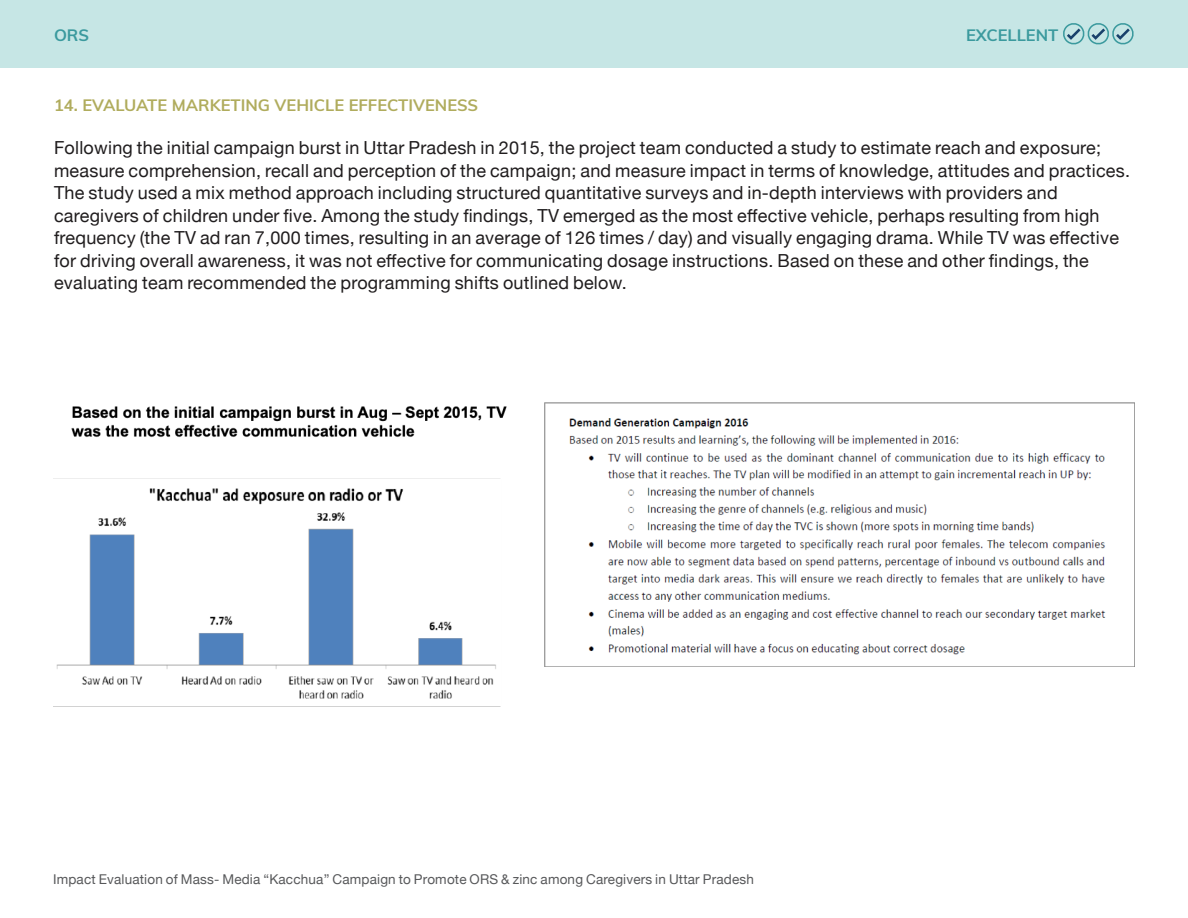
<style>
.page{position:relative;width:1188px;height:918px;background:#fff}
.page>*{position:absolute;margin:0;border:0;box-sizing:border-box;transform-origin:0 0}
.body{font:18px/22.5px "Helvetica Neue";letter-spacing:.015em;color:#201d1e}
.best_practice_header{font:700 16.5px "Muli";color:#b0ac5d}
.t1{font:700 16.5px "Muli";color:#3b9a9e}
.citation{font:13.5px "Helvetica Neue";letter-spacing:.015em;color:#57585a}
</style>
<div class="page">
<div style="left:0;top:0;width:1188px;height:68px;background:#c6e6e5"></div>
<svg style="left:1063px;top:23px;width:71px;height:22px"></svg>
<img style="left:53px;top:406px;width:454px;height:301px">
<img style="left:544px;top:403px;width:591px;height:263px">
<p class="t1" style="left:54px;top:23px;width:37px">ORS</p>
<p class="t1" style="left:966px;top:23px;width:94px">EXCELLENT</p>
<p class="best_practice_header" style="left:54px;top:93px;width:426px">14. EVALUATE MARKETING VEHICLE EFFECTIVENESS</p>
<p class="body" style="left:54px;top:138px;width:1078px">Following the initial campaign burst in Uttar Pradesh in 2015, the project team conducted a study to estimate reach and exposure; measure comprehension, recall and perception of the campaign; and measure impact in terms of knowledge, attitudes and practices.<br>The study used a mix method approach including structured quantitative surveys and in-depth interviews with providers and caregivers of children under five. Among the study findings, TV emerged as the most effective vehicle, perhaps resulting from high frequency (the TV ad ran 7,000 times, resulting in an average of 126 times / day) and visually engaging drama. While TV was effective for driving overall awareness, it was not effective for communicating dosage instructions. Based on these and other findings, the evaluating team recommended the programming shifts outlined below.</p>
<p class="citation" style="left:53px;top:870px;width:702px">Impact Evaluation of Mass- Media “Kacchua” Campaign to Promote ORS &amp; zinc among Caregivers in Uttar Pradesh</p>
</div>
